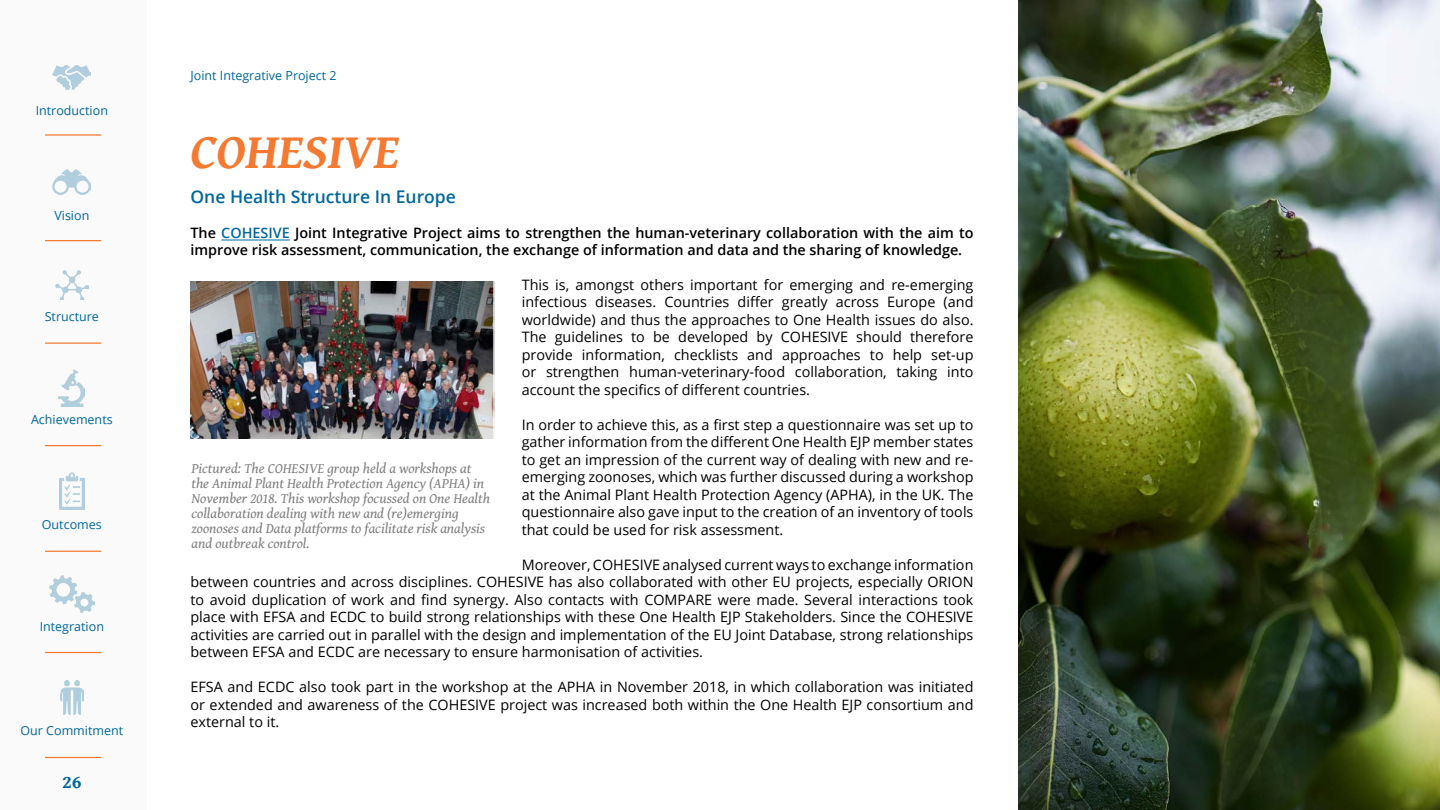
<style>
.page{position:relative;width:1440px;height:810px;background:#fff}
.page>*{position:absolute;margin:0;border:0;box-sizing:border-box;transform-origin:0 0}
.t1{font:italic 700 50px "Gentium Book Basic";color:#f47931}
.t2{font:700 18.75px "Gentium Book Basic";color:#00679c}
.t3{font:600 17.5px "Open Sans";color:#00679c}
.t4{font:14.38px/17.5px "Open Sans";color:#000;text-align:justify}
.t5{font:italic 14.38px/15px "Gentium Book Basic";color:#808080}
.t6{font:600 14.38px/17.5px "Open Sans";color:#000}
.t7{font:12.5px "Open Sans";color:#00679c}
.s1{color:#00679c}
</style>
<div class="page">
<div style="left:0;top:0;width:146px;height:810px;background:#fafafa"></div>
<img style="left:53px;top:65px;width:38px;height:24px">
<img style="left:53px;top:169px;width:38px;height:26px">
<img style="left:56px;top:270px;width:32px;height:30px">
<img style="left:59px;top:370px;width:26px;height:37px">
<img style="left:59px;top:473px;width:26px;height:37px">
<img style="left:50px;top:576px;width:44px;height:37px">
<img style="left:61px;top:680px;width:22px;height:35px">
<img style="left:1018px;top:0;width:422px;height:810px">
<hr style="left:221px;top:240px;width:69px;height:1px;background:#00679c">
<img style="left:191px;top:281px;width:303px;height:158px">
<hr style="left:45px;top:134px;width:56px;height:2px;background:#f47931">
<hr style="left:45px;top:240px;width:56px;height:1px;background:#f47931">
<hr style="left:45px;top:342px;width:56px;height:2px;background:#f47931">
<hr style="left:45px;top:445px;width:56px;height:1px;background:#f47931">
<hr style="left:45px;top:551px;width:56px;height:1px;background:#f47931">
<hr style="left:45px;top:652px;width:56px;height:1px;background:#f47931">
<hr style="left:45px;top:757px;width:56px;height:1px;background:#f47931">
<p class="t7" style="left:36px;top:101px;width:74px">Introduction</p>
<p class="t7" style="left:54px;top:206px;width:36px">Vision</p>
<p class="t7" style="left:45px;top:308px;width:56px">Structure</p>
<p class="t7" style="left:31px;top:411px;width:83px">Achievements</p>
<p class="t7" style="left:42px;top:516px;width:61px">Outcomes</p>
<p class="t7" style="left:40px;top:618px;width:66px">Integration</p>
<p class="t7" style="left:21px;top:722px;width:104px">Our Commitment</p>
<h2 class="t2" style="left:62px;top:768px;width:21px">26</h2>
<p class="t7" style="left:190px;top:67px;width:148px">Joint Integrative Project 2</p>
<h1 class="t1" style="left:190px;top:113px;width:210px">COHESIVE</h1>
<p class="t3" style="left:190px;top:184px;width:267px">One Health Structure In Europe</p>
<p class="t6" style="left:190px;top:223px;width:785px">The <span class="s1">COHESIVE</span> Joint Integrative Project aims to strengthen the human-veterinary collaboration with the aim to improve risk assessment, communication, the exchange of information and data and the sharing of knowledge.</p>
<p class="t4" style="left:522px;top:276px;width:453px">This is, amongst others important for emerging and re-emerging infectious diseases. Countries differ greatly across Europe (and worldwide) and thus the approaches to One Health issues do also.<br>The guidelines to be developed by COHESIVE should therefore provide information, checklists and approaches to help set-up or strengthen human-veterinary-food collaboration, taking into account the specifics of different countries.</p>
<p class="t4" style="left:522px;top:416px;width:453px">In order to achieve this, as a first step a questionnaire was set up to gather information from the different One Health EJP member states to get an impression of the current way of dealing with new and re&shy;emerging zoonoses, which was further discussed during a workshop at the Animal Plant Health Protection Agency (APHA), in the UK. The questionnaire also gave input to the creation of an inventory of tools that could be used for risk assessment.</p>
<p class="t4" style="left:190px;top:556px;width:785px;text-indent:331px">Moreover, COHESIVE analysed current ways to exchange information between countries and across disciplines. COHESIVE has also collaborated with other EU projects, especially ORION to avoid duplication of work and find synergy. Also contacts with COMPARE were made. Several interactions took place with EFSA and ECDC to build strong relationships with these One Health EJP Stakeholders. Since the COHESIVE activities are carried out in parallel with the design and implementation of the EU Joint Database, strong relationships between EFSA and ECDC are necessary to ensure harmonisation of activities.</p>
<p class="t4" style="left:190px;top:678px;width:785px">EFSA and ECDC also took part in the workshop at the APHA in November 2018, in which collaboration was initiated or extended and awareness of the COHESIVE project was increased both within the One Health EJP consortium and external to it.</p>
<p class="t5" style="left:191px;top:460px;width:300px">Pictured: The COHESIVE group held a workshops at the Animal Plant Health Protection Agency (APHA) in November 2018. This workshop focussed on One Health collaboration dealing with new and (re)emerging zoonoses and Data platforms to facilitate risk analysis and outbreak control.</p>
</div>
